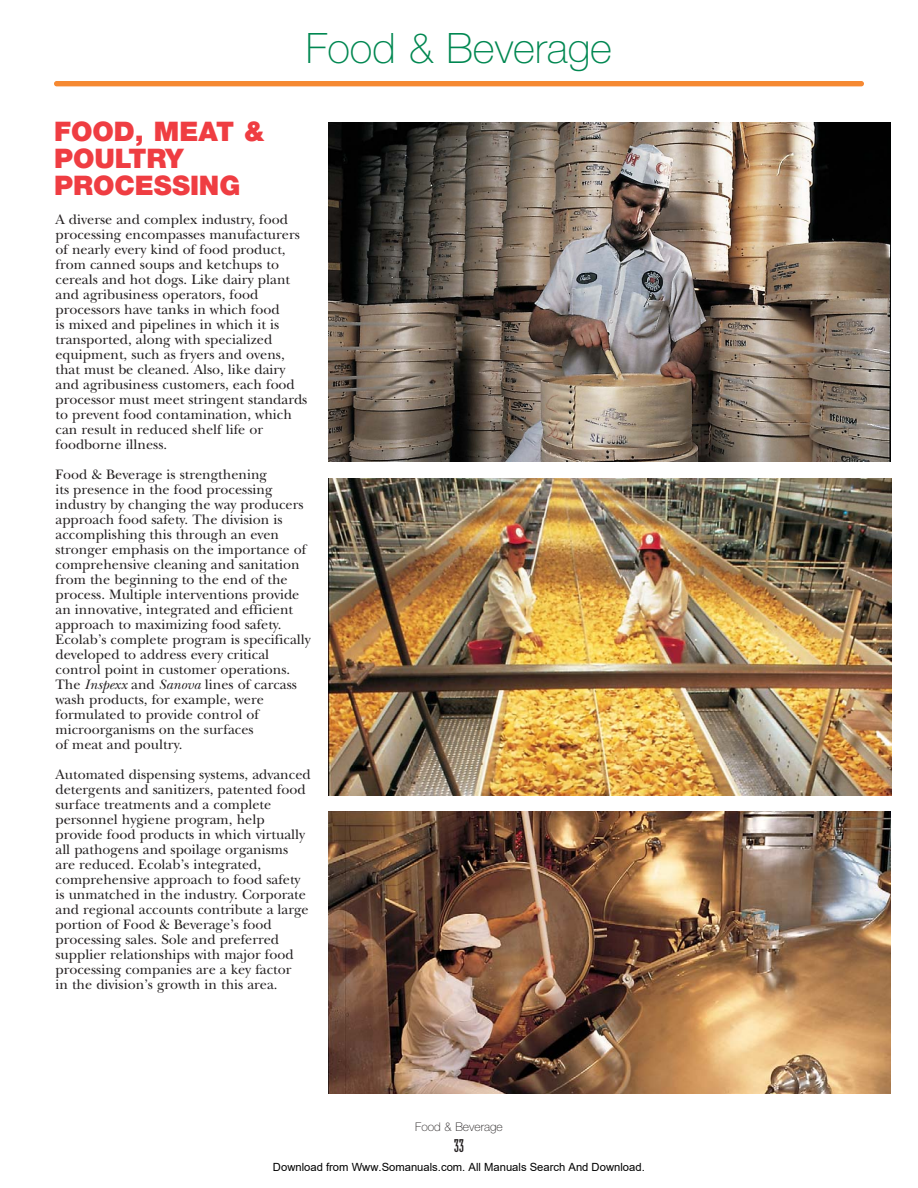
<style>
.page{position:relative;width:918px;height:1188px;background:#fff}
.page>*{position:absolute;margin:0;border:0;box-sizing:border-box;transform-origin:0 0}
.t1{font:100 42px "Helvetica Neue";color:#008751}
.t2{font:900 27px/27px "Helvetica Neue";color:#ef3d42}
.t3{font:18px "Industria Solid";color:#231f20}
.t4{font:14.25px/15px "New Baskerville";color:#231f20}
.t5{font:100 12px "Helvetica Neue";color:#231f20}
.t6{font:11.25px "Arial";color:#000}
.s1{font-style:italic}
</style>
<div class="page">
<div style="left:54px;top:81px;width:810px;height:5px;background:#f68932;border-radius:3px"></div>
<img style="left:328px;top:123px;width:563px;height:339px">
<img style="left:328px;top:478px;width:563px;height:317px">
<img style="left:328px;top:811px;width:563px;height:282px">
<h2 class="t2" style="left:54px;top:120px;width:212px">FOOD, MEAT &amp;<br>POULTRY<br>PROCESSING</h2>
<h1 class="t1" style="left:306px;top:33px;width:308px">Food &amp; Beverage</h1>
<p class="t4" style="left:56px;top:214px;width:253px">A diverse and complex industry, food processing encompasses manufacturers of nearly every kind of food product, from canned soups and ketchups to cereals and hot dogs. Like dairy plant and agribusiness operators, food processors have tanks in which food<br>is mixed and pipelines in which it is transported, along with specialized equipment, such as fryers and ovens, that must be cleaned. Also, like dairy and agribusiness customers, each food processor must meet stringent standards to prevent food contamination, which can result in reduced shelf life or foodborne illness.</p>
<p class="t4" style="left:55px;top:469px;width:257px">Food &amp; Beverage is strengthening<br>its presence in the food processing industry by changing the way producers approach food safety. The division is accomplishing this through an even stronger emphasis on the importance of comprehensive cleaning and sanitation from the beginning to the end of the process. Multiple interventions provide an innovative, integrated and efficient approach to maximizing food safety.<br>Ecolab’s complete program is specifically developed to address every critical control point in customer operations.<br>The <span class="s1">Inspexx</span> and <span class="s1">Sanova</span> lines of carcass wash products, for example, were formulated to provide control of microorganisms on the surfaces<br>of meat and poultry.</p>
<p class="t4" style="left:55px;top:769px;width:257px">Automated dispensing systems, advanced detergents and sanitizers, patented food surface treatments and a complete personnel hygiene program, help provide food products in which virtually all pathogens and spoilage organisms are reduced. Ecolab’s integrated, comprehensive approach to food safety is unmatched in the industry. Corporate and regional accounts contribute a large portion of Food &amp; Beverage’s food processing sales. Sole and preferred supplier relationships with major food processing companies are a key factor<br>in the division’s growth in this area.</p>
<p class="t5" style="left:415px;top:1122px;width:89px">Food &amp; Beverage</p>
<p class="t3" style="left:454px;top:1139px;width:12px">33</p>
<p class="t6" style="left:273px;top:1160px;width:373px">Download from Www.Somanuals.com. All Manuals Search And Download.</p>
</div>
